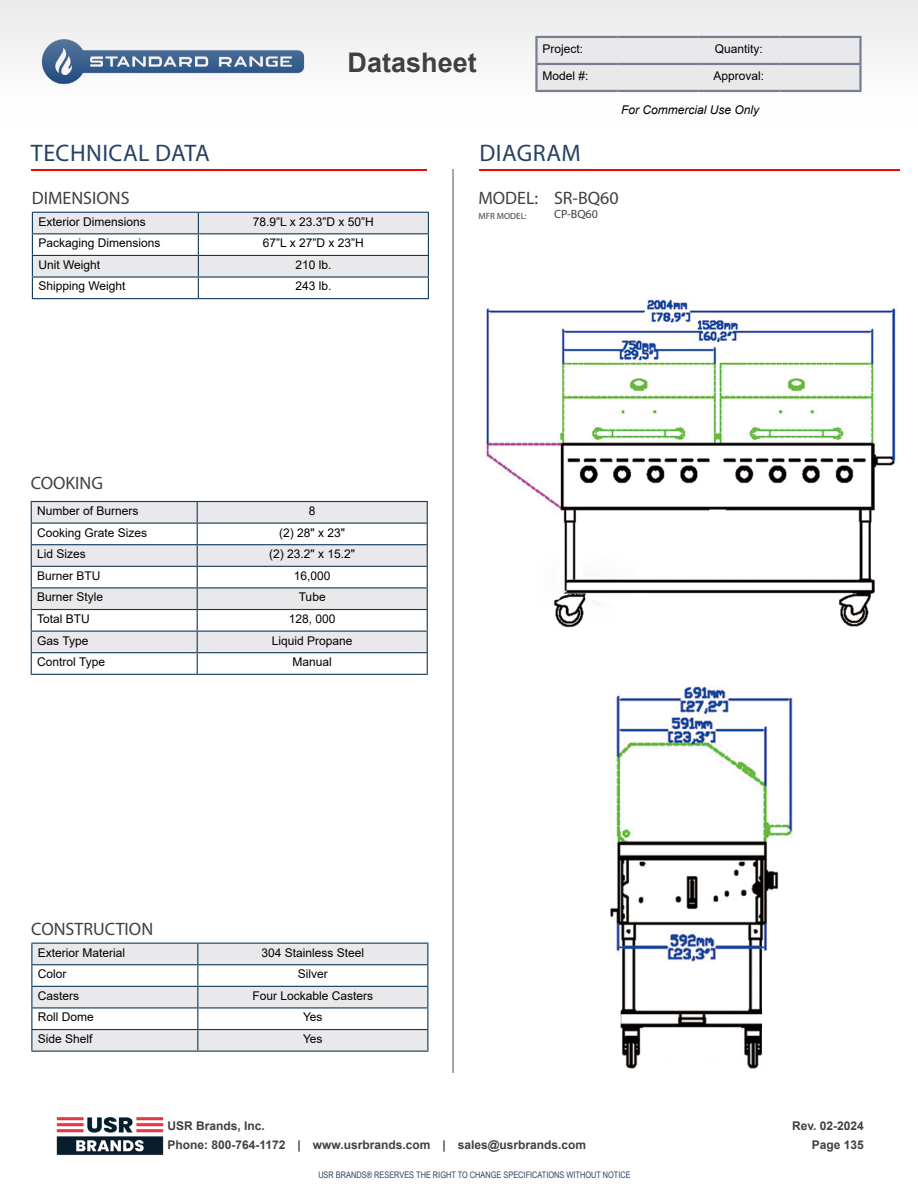
<style>
.page{position:relative;width:918px;height:1188px;background:#fff}
.page>*{position:absolute;margin:0;border:0;box-sizing:border-box;transform-origin:0 0}
.t1{font:700 27px "Arial";color:#404042}
.t2{font:24px "Myriad Pro";letter-spacing:.02em;color:#274262}
.t3{font:18px "Myriad Pro";color:#404042}
.t4{font:12px "Arial";color:#000}
.t5{font:700 12px/19.5px "Arial";color:#404042}
.t6{font:italic 12px "Arial";color:#000}
.t7{font:12px "Myriad Pro";color:#404042}
.t8{font:9px "Arial Narrow";color:#274262}
.t9{font:9px "Myriad Pro";color:#404042}
</style>
<div class="page">
<hr style="left:31px;top:169px;width:396px;height:2px;background:#f00">
<hr style="left:479px;top:169px;width:420px;height:2px;background:#f00">
<hr style="left:452px;top:169px;width:2px;height:904px;background:#a7a5a5">
<img style="left:56px;top:1117px;width:108px;height:38px">
<svg style="left:32px;top:212px;width:397px;height:86px"></svg>
<hr style="left:32px;top:298px;width:166px;height:1px;background:#113a5b">
<hr style="left:198px;top:298px;width:231px;height:1px;background:#113a5b">
<svg style="left:32px;top:502px;width:395px;height:150px;fill:#e9e9ec"></svg>
<hr style="left:31px;top:501px;width:166px;height:1px;background:#113a5b">
<hr style="left:197px;top:501px;width:231px;height:1px;background:#113a5b">
<hr style="left:31px;top:523px;width:166px;height:1px;background:#113a5b">
<hr style="left:197px;top:523px;width:231px;height:1px;background:#113a5b">
<hr style="left:31px;top:544px;width:166px;height:1px;background:#113a5b">
<hr style="left:197px;top:544px;width:231px;height:1px;background:#113a5b">
<hr style="left:31px;top:566px;width:166px;height:1px;background:#113a5b">
<hr style="left:197px;top:566px;width:231px;height:1px;background:#113a5b">
<hr style="left:31px;top:587px;width:166px;height:1px;background:#113a5b">
<hr style="left:197px;top:587px;width:231px;height:1px;background:#113a5b">
<hr style="left:31px;top:609px;width:166px;height:1px;background:#113a5b">
<hr style="left:197px;top:609px;width:231px;height:1px;background:#113a5b">
<hr style="left:31px;top:631px;width:166px;height:1px;background:#113a5b">
<hr style="left:197px;top:631px;width:231px;height:1px;background:#113a5b">
<hr style="left:31px;top:652px;width:166px;height:1px;background:#113a5b">
<svg style="left:31px;top:502px;width:1px;height:172px"></svg>
<hr style="left:197px;top:652px;width:231px;height:1px;background:#113a5b">
<svg style="left:197px;top:502px;width:1px;height:172px"></svg>
<svg style="left:427px;top:502px;width:1px;height:172px"></svg>
<hr style="left:31px;top:674px;width:166px;height:1px;background:#113a5b">
<hr style="left:197px;top:674px;width:231px;height:1px;background:#113a5b">
<svg style="left:31px;top:943px;width:397px;height:108px"></svg>
<hr style="left:31px;top:1051px;width:167px;height:1px;background:#113a5b">
<hr style="left:198px;top:1051px;width:230px;height:1px;background:#113a5b">
<img style="left:610px;top:686px;width:183px;height:383px">
<img style="left:485px;top:299px;width:411px;height:329px">
<svg style="left:0;top:0;width:918px;height:93px;fill:#efefef"></svg>
<div style="left:538px;top:38px;width:321px;height:52px;background:#e9e9ec"></div>
<hr style="left:535px;top:36px;width:82px;height:2px;background:#777d95">
<hr style="left:535px;top:38px;width:3px;height:25px;background:#777d95">
<hr style="left:617px;top:36px;width:81px;height:2px;background:#777d95">
<hr style="left:698px;top:36px;width:81px;height:2px;background:#777d95">
<hr style="left:779px;top:36px;width:83px;height:2px;background:#777d95">
<hr style="left:859px;top:38px;width:3px;height:25px;background:#777d95">
<hr style="left:535px;top:63px;width:82px;height:2px;background:#777d95">
<hr style="left:535px;top:65px;width:3px;height:25px;background:#777d95">
<hr style="left:617px;top:63px;width:81px;height:2px;background:#777d95">
<hr style="left:698px;top:63px;width:81px;height:2px;background:#777d95">
<hr style="left:779px;top:63px;width:83px;height:2px;background:#777d95">
<hr style="left:859px;top:65px;width:3px;height:25px;background:#777d95">
<hr style="left:535px;top:90px;width:82px;height:2px;background:#777d95">
<hr style="left:617px;top:90px;width:81px;height:2px;background:#777d95">
<hr style="left:698px;top:90px;width:81px;height:2px;background:#777d95">
<hr style="left:779px;top:90px;width:83px;height:2px;background:#777d95">
<h1 class="t1" style="left:348px;top:43px;width:131px">Datasheet</h1>
<p class="t4" style="left:542px;top:41px;width:42px">Project:</p>
<p class="t4" style="left:715px;top:41px;width:50px">Quantity:</p>
<p class="t4" style="left:542px;top:68px;width:48px">Model #:</p>
<p class="t4" style="left:714px;top:68px;width:52px">Approval:</p>
<p class="t6" style="left:621px;top:102px;width:140px">For Commercial Use Only</p>
<h2 class="t2" style="left:31px;top:138px;width:181px">TECHNICAL DATA</h2>
<h2 class="t2" style="left:479px;top:138px;width:103px">DIAGRAM</h2>
<h3 class="t3" style="left:478px;top:186px;width:61px">MODEL:</h3>
<p class="t9" style="left:478px;top:210px;width:50px">MFR MODEL:</p>
<h3 class="t3" style="left:32px;top:186px;width:99px">DIMENSIONS</h3>
<h3 class="t3" style="left:554px;top:186px;width:66px">SR-BQ60</h3>
<p class="t7" style="left:554px;top:206px;width:45px">CP-BQ60</p>
<p class="t4" style="left:38px;top:213px;width:109px">Exterior Dimensions</p>
<p class="t4" style="left:253px;top:213px;width:122px">78.9”L x 23.3”D x 50”H</p>
<p class="t4" style="left:38px;top:235px;width:124px">Packaging Dimensions</p>
<p class="t4" style="left:263px;top:235px;width:102px">67”L x 27”D x 23”H</p>
<p class="t4" style="left:38px;top:256px;width:63px">Unit Weight</p>
<p class="t4" style="left:295px;top:256px;width:38px">210 lb.</p>
<p class="t4" style="left:38px;top:278px;width:89px">Shipping Weight</p>
<p class="t4" style="left:295px;top:278px;width:38px">243 lb.</p>
<h3 class="t3" style="left:31px;top:472px;width:74px">COOKING</h3>
<p class="t4" style="left:37px;top:502px;width:103px">Number of Burners</p>
<p class="t4" style="left:309px;top:502px;width:8px">8</p>
<p class="t4" style="left:37px;top:524px;width:112px">Cooking Grate Sizes</p>
<p class="t4" style="left:279px;top:524px;width:67px">(2) 28" x 23"</p>
<p class="t4" style="left:37px;top:546px;width:50px">Lid Sizes</p>
<p class="t4" style="left:269px;top:546px;width:87px">(2) 23.2" x 15.2"</p>
<p class="t4" style="left:37px;top:567px;width:65px">Burner BTU</p>
<p class="t4" style="left:294px;top:567px;width:38px">16,000</p>
<p class="t4" style="left:37px;top:589px;width:68px">Burner Style</p>
<p class="t4" style="left:299px;top:589px;width:28px">Tube</p>
<p class="t4" style="left:37px;top:610px;width:54px">Total BTU</p>
<p class="t4" style="left:289px;top:610px;width:48px">128, 000</p>
<p class="t4" style="left:37px;top:632px;width:53px">Gas Type</p>
<p class="t4" style="left:272px;top:632px;width:82px">Liquid Propane</p>
<p class="t4" style="left:37px;top:654px;width:69px">Control Type</p>
<p class="t4" style="left:293px;top:654px;width:41px">Manual</p>
<h3 class="t3" style="left:31px;top:917px;width:123px">CONSTRUCTION</h3>
<p class="t4" style="left:38px;top:944px;width:89px">Exterior Material</p>
<p class="t4" style="left:261px;top:944px;width:104px">304 Stainless Steel</p>
<p class="t4" style="left:38px;top:966px;width:30px">Color</p>
<p class="t4" style="left:298px;top:966px;width:31px">Silver</p>
<p class="t4" style="left:38px;top:987px;width:43px">Casters</p>
<p class="t4" style="left:253px;top:987px;width:122px">Four Lockable Casters</p>
<p class="t4" style="left:38px;top:1009px;width:58px">Roll Dome</p>
<p class="t4" style="left:303px;top:1009px;width:21px">Yes</p>
<p class="t4" style="left:38px;top:1030px;width:56px">Side Shelf</p>
<p class="t4" style="left:303px;top:1030px;width:21px">Yes</p>
<p class="t5" style="left:167px;top:1116px;width:420px">USR Brands, Inc.<br>Phone: 800-764-1172 | www.usrbrands.com | sales@usrbrands.com</p>
<p class="t5" style="left:792px;top:1116px;width:73px;text-align:right">Rev. 02-2024<br>Page 135</p>
<p class="t8" style="left:318px;top:1168px;width:314px">USR BRANDS® RESERVES THE RIGHT TO CHANGE SPECIFICATIONS WITHOUT NOTICE</p>
</div>
